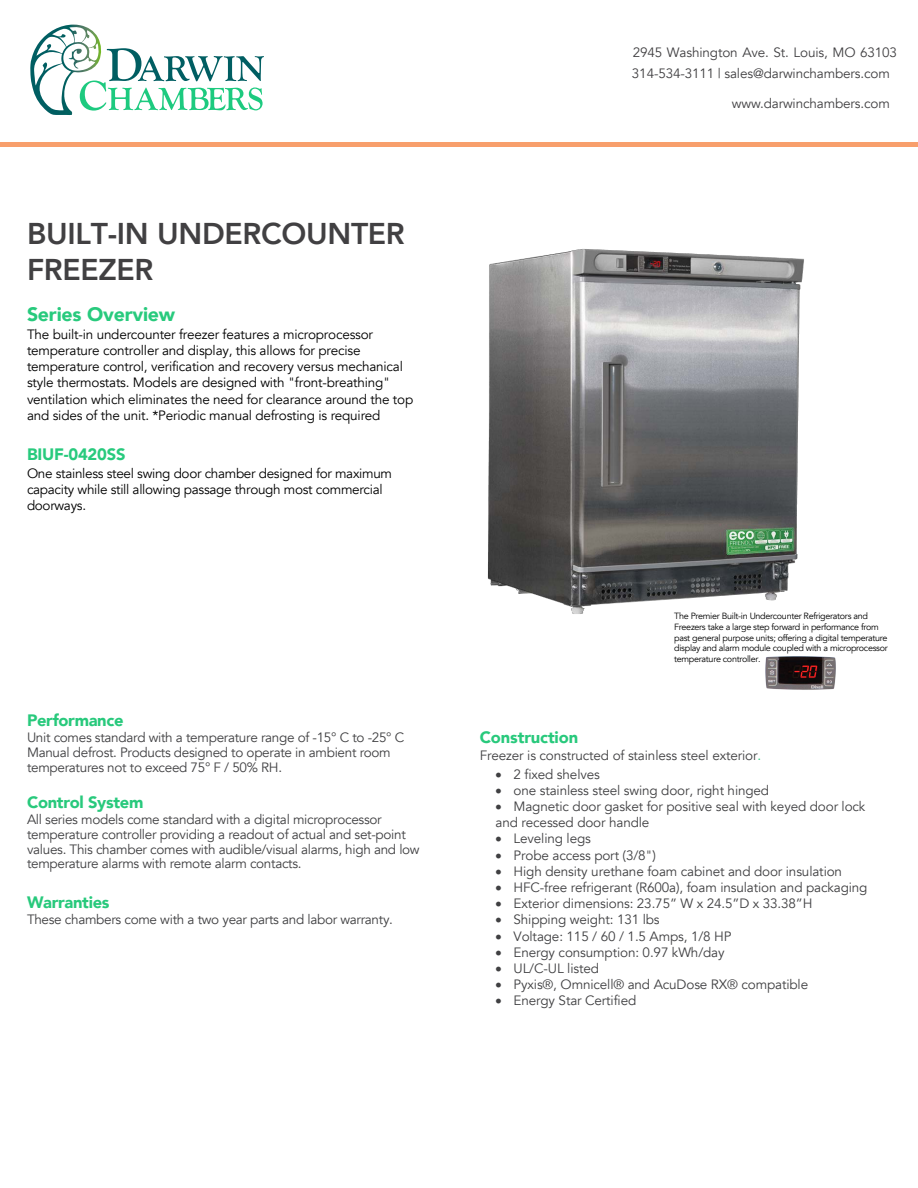
<style>
.page{position:relative;width:918px;height:1188px;background:#fff}
.page>*{position:absolute;margin:0;border:0;box-sizing:border-box;transform-origin:0 0}
.t1{font:800 30px/36px "Avenir";letter-spacing:-.01em;color:#414042}
.t2{font:900 19.5px "Avenir";letter-spacing:-.01em;color:#28ca7d}
.t3{font:900 16.5px "Avenir";letter-spacing:-.02em;color:#28c97c}
.t4{font:900 16.5px "Avenir";letter-spacing:-.01em;color:#28ca7d}
.t5{font:13.5px/14.5px "Avenir";letter-spacing:-.01em;color:#404042}
.t6{font:13.5px/16.2px "Avenir";letter-spacing:-.015em;color:#000}
.t7{font:13.5px/21px "Avenir";letter-spacing:-.01em;color:#414042}
.t8{font:9px/10.8px "Avenir";letter-spacing:-.035em;color:#000}
.s1{color:#28c97c}
</style>
<div class="page">
<div style="left:0;top:142px;width:918px;height:5px;background:#f89f6c"></div>
<svg style="left:30px;top:25px;width:234px;height:90px"></svg>
<img style="left:487px;top:249px;width:317px;height:365px">
<img style="left:765px;top:656px;width:71px;height:34px">
<h1 class="t1" style="left:27px;top:216px;width:379px">BUILT-IN UNDERCOUNTER<br>FREEZER</h1>
<h2 class="t2" style="left:27px;top:298px;width:150px">Series Overview</h2>
<p class="t6" style="left:27px;top:326px;width:388px">The built-in undercounter freezer features a microprocessor temperature controller and display, this allows for precise temperature control, verification and recovery versus mechanical style thermostats. Models are designed with "front-breathing" ventilation which eliminates the need for clearance around the top and sides of the unit. *Periodic manual defrosting is required</p>
<p class="t4" style="left:27px;top:440px;width:100px">BIUF-0420SS</p>
<p class="t6" style="left:27px;top:466px;width:367px;line-height:15.8px">One stainless steel swing door chamber designed for maximum capacity while still allowing passage through most commercial doorways.</p>
<p class="t3" style="left:27px;top:706px;width:98px">Performance</p>
<p class="t5" style="left:27px;top:731px;width:379px">Unit comes standard with a temperature range of -15° C to -25° C<br>Manual defrost. Products designed to operate in ambient room temperatures not to exceed 75° F / 50% RH.</p>
<p class="t3" style="left:27px;top:788px;width:118px">Control System</p>
<p class="t5" style="left:27px;top:813px;width:394px">All series models come standard with a digital microprocessor temperature controller providing a readout of actual and set-point values. This chamber comes with audible/visual alarms, high and low temperature alarms with remote alarm contacts.</p>
<p class="t3" style="left:27px;top:888px;width:84px">Warranties</p>
<p class="t5" style="left:27px;top:913px;width:367px">These chambers come with a two year parts and labor warranty.</p>
<p class="t7" style="left:632px;top:42px;width:267px">2945 Washington Ave. St. Louis, MO 63103<br>314-534-3111 | sales@darwinchambers.com</p>
<p class="t7" style="left:732px;top:93px;width:159px">www.darwinchambers.com</p>
<p class="t8" style="left:674px;top:611px;width:215px">The Premier Built-in Undercounter Refrigerators and Freezers take a large step forward in performance from past general purpose units; offering a digital temperature display and alarm module coupled with a microprocessor temperature controller.</p>
<p class="t3" style="left:480px;top:723px;width:100px">Construction</p>
<p class="t5" style="left:480px;top:748px;width:283px">Freezer is constructed of stainless steel exterior<span class="s1">.</span></p>
<p class="t5" style="left:496px;top:767px;width:106px">• 2 fixed shelves</p>
<p class="t5" style="left:496px;top:783px;width:275px">• one stainless steel swing door, right hinged</p>
<p class="t5" style="left:496px;top:798px;width:371px;line-height:16.2px">• Magnetic door gasket for positive seal with keyed door lock and recessed door handle</p>
<p class="t5" style="left:496px;top:832px;width:97px">• Leveling legs</p>
<p class="t5" style="left:496px;top:848px;width:162px">• Probe access port (3/8")</p>
<p class="t5" style="left:496px;top:864px;width:348px">• High density urethane foam cabinet and door insulation</p>
<p class="t5" style="left:496px;top:880px;width:373px">• HFC-free refrigerant (R600a), foam insulation and packaging</p>
<p class="t5" style="left:496px;top:897px;width:318px">• Exterior dimensions: 23.75” W x 24.5”D x 33.38”H</p>
<p class="t5" style="left:496px;top:913px;width:166px">• Shipping weight: 131 lbs</p>
<p class="t5" style="left:496px;top:929px;width:238px">• Voltage: 115 / 60 / 1.5 Amps, 1/8 HP</p>
<p class="t5" style="left:496px;top:945px;width:231px">• Energy consumption: 0.97 kWh/day</p>
<p class="t5" style="left:496px;top:961px;width:105px">• UL/C-UL listed</p>
<p class="t5" style="left:496px;top:978px;width:314px">• Pyxis®, Omnicell® and AcuDose RX® compatible</p>
<p class="t5" style="left:496px;top:994px;width:142px">• Energy Star Certified</p>
</div>
